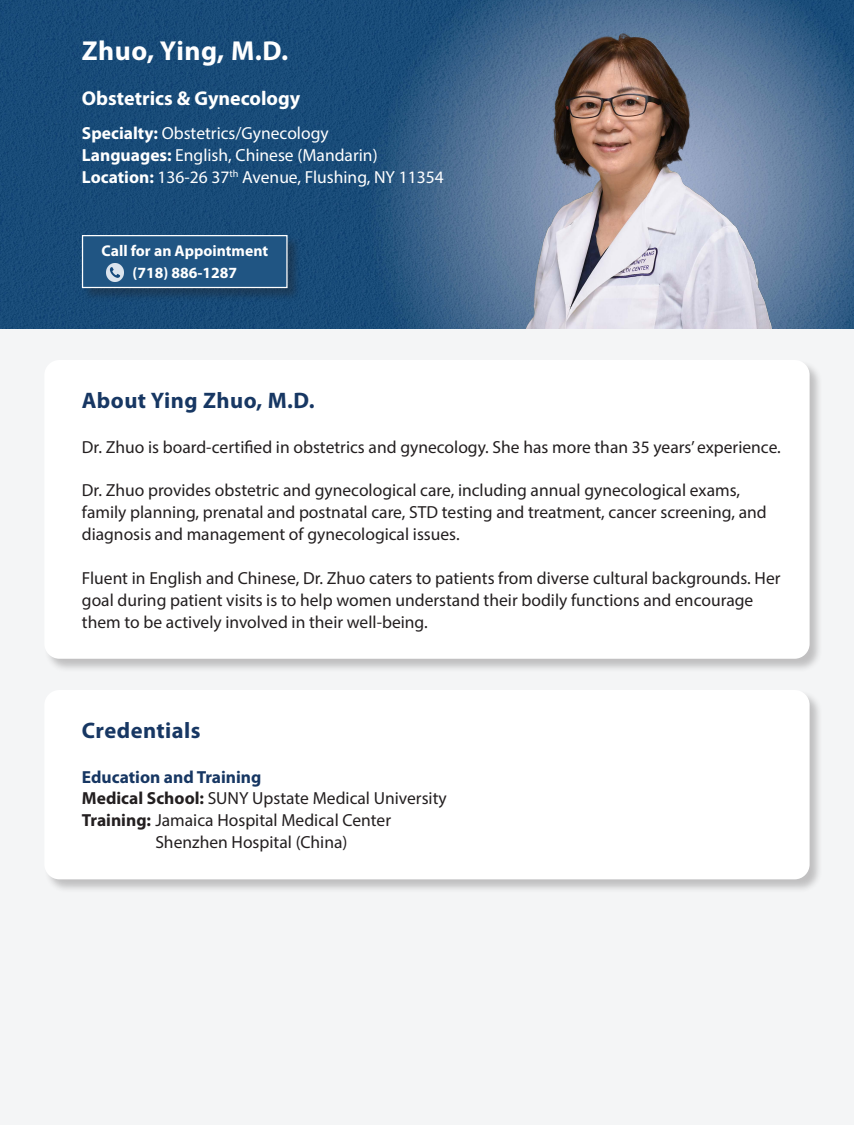
<style>
.page{position:relative;width:854px;height:1125px;background:#f4f5f6}
.page>*{position:absolute;margin:0;border:0;box-sizing:border-box;transform-origin:0 0}
.t1{font:700 27.5px "Myriad Pro";letter-spacing:.02em;color:#fff}
.t2{font:700 22.5px "Myriad Pro";letter-spacing:.02em;color:#173763}
.t3{font:700 20px "Myriad Pro";color:#fff}
.t4{font:17.5px/21.9px "Myriad Pro";color:#231f20}
.t5{font:17.5px "Myriad Pro";color:#fff}
.t6{font:700 17.5px "Myriad Pro";color:#173763}
.t7{font:700 15.62px "Myriad Pro";color:#fff}
.s1{font-weight:700}
</style>
<div class="page">
<img style="left:0;top:0;width:854px;height:329px">
<img style="left:521px;top:29px;width:251px;height:300px">
<div style="left:44px;top:690px;width:779px;height:203px;background:#231f20;opacity:.25"></div>
<div style="left:44px;top:690px;width:765px;height:189px;background:#fff;border-radius:15px"></div>
<div style="left:44px;top:360px;width:779px;height:312px;background:#231f20;opacity:.25"></div>
<div style="left:44px;top:360px;width:765px;height:299px;background:#fff;border-radius:15px"></div>
<div style="left:82px;top:235px;width:219px;height:67px;background:#231f20;opacity:.35"></div>
<div style="left:82px;top:235px;width:206px;height:53px;background:#205583;border:1px solid #fff"></div>
<img style="left:106px;top:264px;width:18px;height:17px">
<p class="t1" style="left:82px;top:33px;width:208px">Zhuo, Ying, M.D.</p>
<p class="t3" style="left:82px;top:85px;width:220px">Obstetrics &amp; Gynecology</p>
<p class="t5" style="left:82px;top:123px;width:248px"><span class="s1">Specialty:</span> Obstetrics/Gynecology</p>
<p class="t5" style="left:82px;top:145px;width:297px"><span class="s1">Languages:</span> English, Chinese (Mandarin)</p>
<p class="t5" style="left:82px;top:166px;width:363px"><span class="s1">Location:</span> 136-26 37<sup>th</sup> Avenue, Flushing, NY 11354</p>
<p class="t7" style="left:102px;top:240px;width:168px">Call for an Appointment</p>
<p class="t7" style="left:132px;top:262px;width:106px">(718) 886-1287</p>
<p class="t2" style="left:82px;top:386px;width:234px">About Ying Zhuo, M.D.</p>
<p class="t4" style="left:82px;top:435px;width:700px">Dr. Zhuo is board-certified in obstetrics and gynecology. She has more than 35 years’ experience.</p>
<p class="t4" style="left:82px;top:479px;width:686px">Dr. Zhuo provides obstetric and gynecological care, including annual gynecological exams, family planning, prenatal and postnatal care, STD testing and treatment, cancer screening, and diagnosis and management of gynecological issues.</p>
<p class="t4" style="left:82px;top:567px;width:700px">Fluent in English and Chinese, Dr. Zhuo caters to patients from diverse cultural backgrounds. Her goal during patient visits is to help women understand their bodily functions and encourage them to be actively involved in their well-being.</p>
<p class="t2" style="left:82px;top:716px;width:120px">Credentials</p>
<p class="t6" style="left:82px;top:765px;width:181px">Education and Training</p>
<p class="t4" style="left:82px;top:787px;width:366px"><span class="s1">Medical School:</span> SUNY Upstate Medical University</p>
<p class="t4" style="left:82px;top:809px;width:311px"><span class="s1">Training:</span> Jamaica Hospital Medical Center</p>
<p class="t4" style="left:155px;top:831px;width:194px">Shenzhen Hospital (China)</p>
</div>
